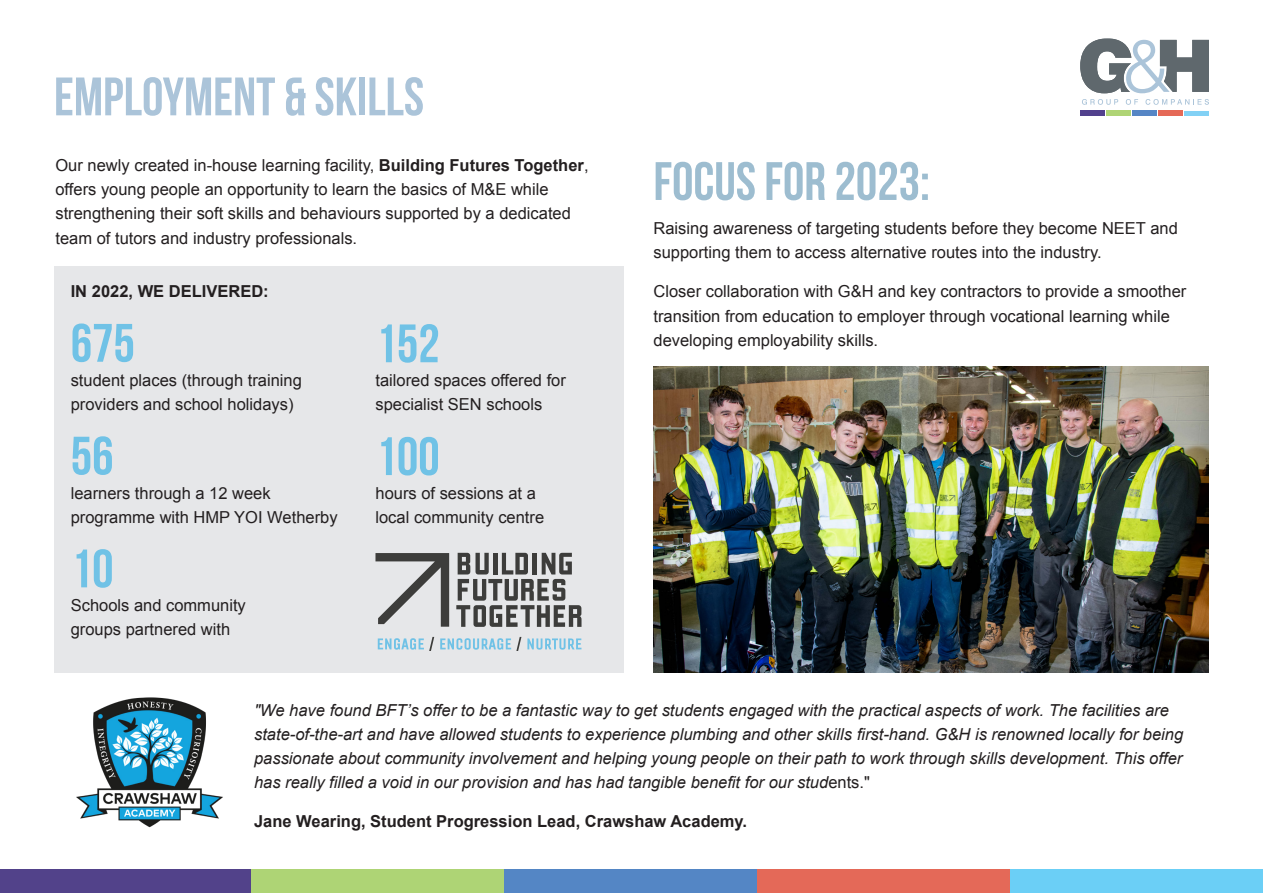
<style>
.page{position:relative;width:1263px;height:893px;background:#fff}
.page>*{position:absolute;margin:0;border:0;box-sizing:border-box;transform-origin:0 0}
.t1{font:700 54px "Bebas Neue";color:#abc4d9}
.t2{font:700 54px "Bebas Neue";color:#9dbdd0}
.t3{font:700 54px "Bebas Neue";color:#70c2e6}
.t4{font:16.5px/24px "Arial";color:#231f20}
.t5{font:italic 16.5px/24px "Arial";color:#231f20}
.t6{font:700 16.5px "Arial";color:#231f20}
.s1{font-weight:700}
.s2{font-style:normal}
</style>
<div class="page">
<div style="left:54px;top:267px;width:569px;height:406px;background:#e6e7e9"></div>
<div style="left:0;top:870px;width:257px;height:23px;background:#52428a"></div>
<div style="left:251px;top:870px;width:259px;height:23px;background:#aed475"></div>
<div style="left:504px;top:870px;width:258px;height:23px;background:#5486c5"></div>
<div style="left:757px;top:870px;width:257px;height:23px;background:#e46958"></div>
<div style="left:1010px;top:870px;width:253px;height:23px;background:#6bcff6"></div>
<svg style="left:1080px;top:38px;width:129px;height:55px"></svg>
<svg style="left:1082px;top:99px;width:36px;height:6px"></svg>
<svg style="left:1126px;top:99px;width:12px;height:6px"></svg>
<svg style="left:1145px;top:99px;width:64px;height:6px"></svg>
<hr style="left:1080px;top:111px;width:25px;height:4px;background:#52418d">
<hr style="left:1106px;top:111px;width:25px;height:4px;background:#afd475">
<hr style="left:1132px;top:111px;width:25px;height:4px;background:#5686c5">
<hr style="left:1158px;top:111px;width:25px;height:4px;background:#e56957">
<hr style="left:1184px;top:111px;width:25px;height:4px;background:#82d1f5">
<img style="left:653px;top:366px;width:556px;height:307px">
<svg style="left:378px;top:637px;width:56px;height:14px"></svg>
<svg style="left:440px;top:637px;width:81px;height:14px"></svg>
<svg style="left:527px;top:638px;width:54px;height:12px"></svg>
<svg style="left:456px;top:553px;width:125px;height:74px"></svg>
<svg style="left:375px;top:553px;width:74px;height:74px"></svg>
<img style="left:76px;top:697px;width:147px;height:131px">
<h1 class="t1" style="left:54px;top:67px;width:372px">EMPLOYMENT &amp; SKILLS</h1>
<p class="t4" style="left:55px;top:154px;width:535px">Our newly created in-house learning facility, <span class="s1">Building Futures Together</span>, offers young people an opportunity to learn the basics of M&amp;E while strengthening their soft skills and behaviours supported by a dedicated team of tutors and industry professionals.</p>
<h1 class="t2" style="left:653px;top:152px;width:278px">FOCUS FOR 2023:</h1>
<p class="t4" style="left:653px;top:217px;width:526px">Raising awareness of targeting students before they become NEET and supporting them to access alternative routes into the industry.</p>
<p class="t4" style="left:653px;top:280px;width:534px">Closer collaboration with G&amp;H and key contractors to provide a smoother transition from education to employer through vocational learning while developing employability skills.</p>
<p class="t6" style="left:71px;top:280px;width:200px">IN 2022, WE DELIVERED:</p>
<h1 class="t3" style="left:71px;top:313px;width:66px">675</h1>
<p class="t4" style="left:71px;top:368px;width:233px">student places (through training providers and school holidays)</p>
<h1 class="t3" style="left:71px;top:426px;width:44px">56</h1>
<p class="t4" style="left:71px;top:481px;width:268px">learners through a 12 week programme with HMP YOI Wetherby</p>
<h1 class="t3" style="left:71px;top:539px;width:44px">10</h1>
<p class="t4" style="left:71px;top:594px;width:177px">Schools and community groups partnered with</p>
<h1 class="t3" style="left:375px;top:314px;width:66px">152</h1>
<p class="t4" style="left:375px;top:369px;width:192px">tailored spaces offered for specialist SEN schools</p>
<h1 class="t3" style="left:375px;top:427px;width:66px">100</h1>
<p class="t4" style="left:375px;top:481px;width:170px">hours of sessions at a local community centre</p>
<p class="t5" style="left:254px;top:698px;width:931px">"We have found BFT’s offer to be a fantastic way to get students engaged with the practical aspects of work. The facilities are state-of-the-art and have allowed students to experience plumbing and other skills first-hand. G&amp;H is renowned locally for being passionate about community involvement and helping young people on their path to work through skills development. This offer has really filled a void in our provision and has had tangible benefit for our stud<span class="s2">ents."</span></p>
<p class="t6" style="left:254px;top:810px;width:494px">Jane Wearing, Student Progression Lead, Crawshaw Academy.</p>
</div>
